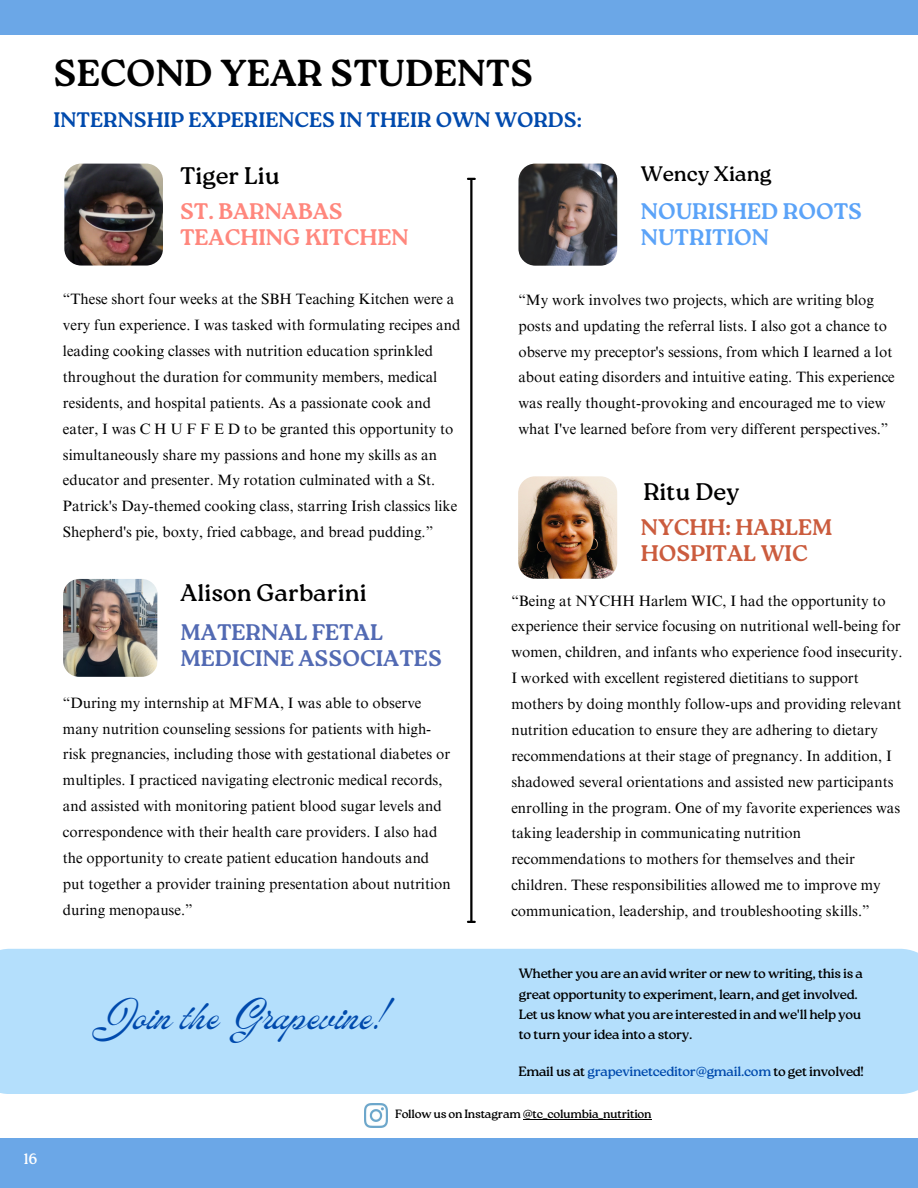
<style>
.page{position:relative;width:918px;height:1188px;background:#fff}
.page>*{position:absolute;margin:0;border:0;box-sizing:border-box;transform-origin:0 0}
.t1{font:42.6px "ED Lavonia";color:#004aad}
.t2{font:700 37.5px "Roca Two";color:#000}
.t3{font:24px "Roca Two";color:#000001}
.t4{font:700 22.5px/25.8px "Roca Two";color:#526ab3}
.t5{font:700 22.5px/25.8px "Roca Two";color:#ff877d}
.t6{font:700 22.5px/25.8px "Roca Two";color:#5ba3f8}
.t7{font:700 22.5px/25.8px "Roca Two";color:#cb5c3e}
.t8{font:700 21px "Roca Two";color:#004aad}
.t9{font:21px "Roca Two";color:#000001}
.t10{font:15px/25.8px "Times NRMT Pro";color:#000001}
.t11{font:15px "Roca Two";color:#fff}
.t12{font:13.5px/20.2px "Roca Two";letter-spacing:-.02em;color:#000}
.t13{font:13.5px "Roca Two";letter-spacing:-.02em;color:#004aad}
.t14{font:12px "Roca Two";letter-spacing:-.02em;color:#000}
.s1{color:#000}
</style>
<div class="page">
<hr style="left:470px;top:179px;width:2px;height:742px;background:#000">
<svg style="left:468px;top:178px;width:7px;height:2px"></svg>
<svg style="left:468px;top:921px;width:7px;height:2px"></svg>
<img style="left:518px;top:164px;width:99px;height:102px;border-radius:17px">
<img style="left:63px;top:579px;width:95px;height:98px;border-radius:16px">
<div style="left:0;top:0;width:918px;height:35px;background:#6ba7e7"></div>
<div style="left:0;top:1139px;width:918px;height:49px;background:#6ba7e7"></div>
<img style="left:364px;top:1104px;width:24px;height:23px">
<div style="left:0;top:949px;width:918px;height:145px;background:#b4dffc"></div>
<hr style="left:523px;top:1119px;width:128px;height:1px;background:#000">
<img style="left:64px;top:164px;width:99px;height:102px;border-radius:17px">
<img style="left:518px;top:476px;width:99px;height:103px;border-radius:17px">
<h2 class="t2" style="left:54px;top:51px;width:481px">SECOND YEAR STUDENTS</h2>
<h3 class="t8" style="left:54px;top:108px;width:530px">INTERNSHIP EXPERIENCES IN THEIR OWN WORDS:</h3>
<h3 class="t3" style="left:180px;top:162px;width:101px">Tiger Liu</h3>
<h3 class="t5" style="left:180px;top:198px;width:230px">ST. BARNABAS<br>TEACHING KITCHEN</h3>
<h3 class="t9" style="left:641px;top:162px;width:132px">Wency Xiang</h3>
<h3 class="t6" style="left:641px;top:198px;width:223px">NOURISHED ROOTS<br>NUTRITION</h3>
<p class="t10" style="left:63px;top:288px;width:399px">“These short four weeks at the SBH Teaching Kitchen were a very fun experience. I was tasked with formulating recipes and leading cooking classes with nutrition education sprinkled throughout the duration for community members, medical residents, and hospital patients. As a passionate cook and eater, I was C H U F F E D to be granted this opportunity to simultaneously share my passions and hone my skills as an educator and presenter. My rotation culminated with a St.<br>Patrick's Day-themed cooking class, starring Irish classics like Shepherd's pie, boxty, fried cabbage, and bread pudding.”</p>
<h3 class="t3" style="left:181px;top:579px;width:188px">Alison Garbarini</h3>
<h3 class="t4" style="left:181px;top:619px;width:263px">MATERNAL FETAL<br>MEDICINE ASSOCIATES</h3>
<p class="t10" style="left:63px;top:692px;width:389px">“During my internship at MFMA, I was able to observe many nutrition counseling sessions for patients with high&shy;risk pregnancies, including those with gestational diabetes or multiples. I practiced navigating electronic medical records, and assisted with monitoring patient blood sugar levels and correspondence with their health care providers. I also had the opportunity to create patient education handouts and put together a provider training presentation about nutrition during menopause.”</p>
<p class="t10" style="left:518px;top:289px;width:378px">“My work involves two projects, which are writing blog posts and updating the referral lists. I also got a chance to observe my preceptor's sessions, from which I learned a lot about eating disorders and intuitive eating. This experience was really thought-provoking and encouraged me to view what I've learned before from very different perspectives.”</p>
<h3 class="t3" style="left:643px;top:477px;width:98px">Ritu Dey</h3>
<h3 class="t7" style="left:641px;top:514px;width:193px">NYCHH: HARLEM<br>HOSPITAL WIC</h3>
<p class="t10" style="left:511px;top:589px;width:393px">“Being at NYCHH Harlem WIC, I had the opportunity to experience their service focusing on nutritional well-being for women, children, and infants who experience food insecurity.<br>I worked with excellent registered dietitians to support mothers by doing monthly follow-ups and providing relevant nutrition education to ensure they are adhering to dietary recommendations at their stage of pregnancy. In addition, I shadowed several orientations and assisted new participants enrolling in the program. One of my favorite experiences was taking leadership in communicating nutrition recommendations to mothers for themselves and their children. These responsibilities allowed me to improve my communication, leadership, and troubleshooting skills.”</p>
<p class="t11" style="left:24px;top:1150px;width:15px">16</p>
<h1 class="t1" style="left:92px;top:995px;width:296px">Join the Grapevine!</h1>
<p class="t12" style="left:519px;top:964px;width:346px">Whether you are an avid writer or new to writing, this is a great opportunity to experiment, learn, and get involved.<br>Let us know what you are interested in and we'll help you to turn your idea into a story.</p>
<p class="t13" style="left:518px;top:1063px;width:347px"><span class="s1">Email us at</span> grapevinetceditor@gmail.com <span class="s1">to get involved!</span></p>
<p class="t14" style="left:395px;top:1107px;width:258px">Follow us on Instagram @tc_columbia_nutrition</p>
</div>
